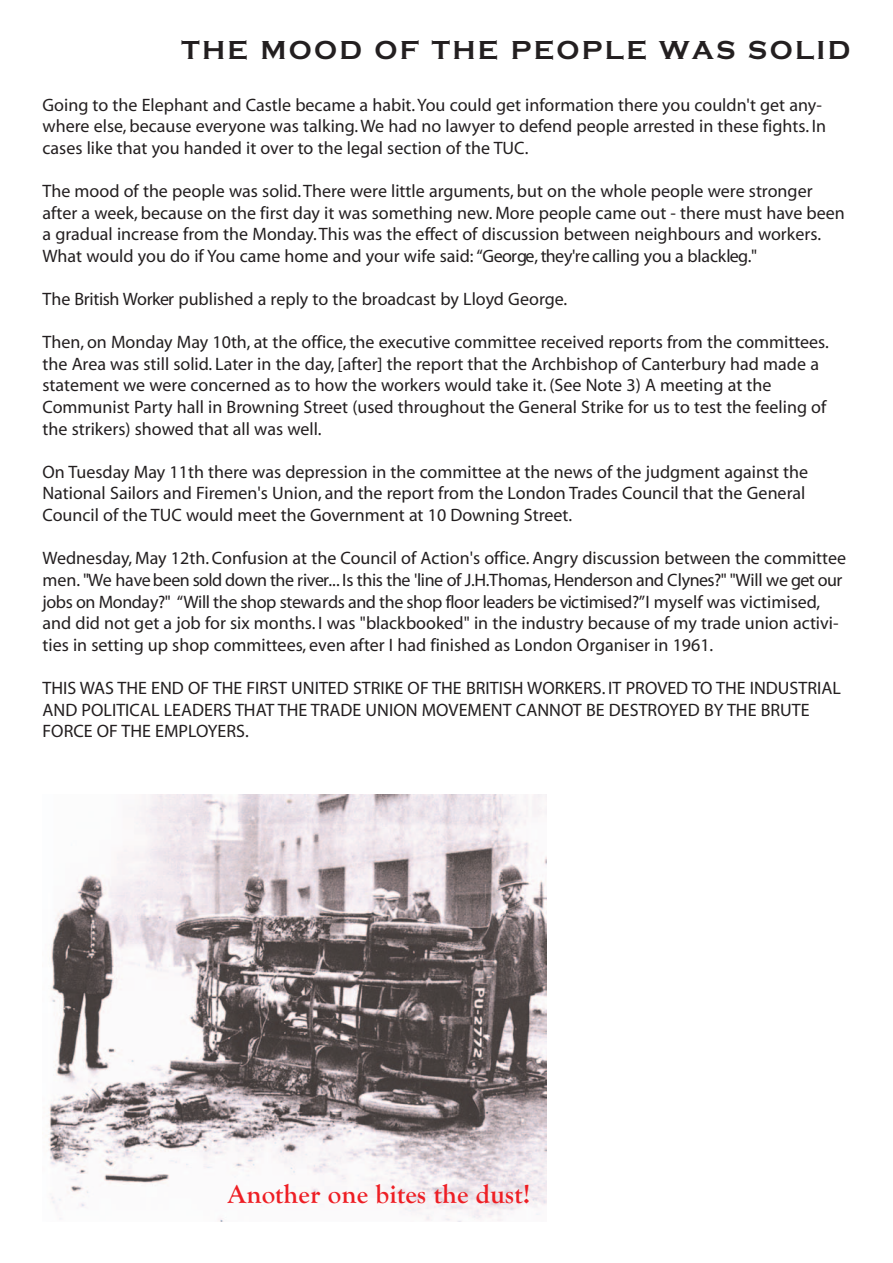
<style>
.page{position:relative;width:893px;height:1263px;background:#fff}
.page>*{position:absolute;margin:0;border:0;box-sizing:border-box;transform-origin:0 0}
.t1{font:700 27px "Copperplate Gothic";letter-spacing:.085em;color:#231f20}
.t2{font:700 27px "Goudy Old Style T";color:#ee1e24}
.t3{font:18px/21.6px "Myriad";color:#231f20}
</style>
<div class="page">
<img style="left:45px;top:795px;width:501px;height:427px">
<h1 class="t1" style="left:182px;top:34px;width:670px">THE MOOD OF THE PEOPLE WAS SOLID</h1>
<p class="t3" style="left:43px;top:95px;width:785px">Going to the Elephant and Castle became a habit. You could get information there you couldn't get any&shy;where else, because everyone was talking. We had no lawyer to defend people arrested in these fights. In cases like that you handed it over to the legal section of the TUC.</p>
<p class="t3" style="left:43px;top:182px;width:804px">The mood of the people was solid. There were little arguments, but on the whole people were stronger after a week, because on the first day it was something new. More people came out - there must have been a gradual increase from the Monday. This was the effect of discussion between neighbours and workers.<br>What would you do if You came home and your wife said: “George, they're calling you a blackleg."</p>
<p class="t3" style="left:43px;top:290px;width:526px">The British Worker published a reply to the broadcast by Lloyd George.</p>
<p class="t3" style="left:43px;top:333px;width:788px">Then, on Monday May 10th, at the office, the executive committee received reports from the committees. the Area was still solid. Later in the day, [after] the report that the Archbishop of Canterbury had made a statement we were concerned as to how the workers would take it. (See Note 3) A meeting at the Communist Party hall in Browning Street (used throughout the General Strike for us to test the feeling of the strikers) showed that all was well.</p>
<p class="t3" style="left:43px;top:463px;width:767px">On Tuesday May 11th there was depression in the committee at the news of the judgment against the<br>National Sailors and Firemen's Union, and the report from the London Trades Council that the General<br>Council of the TUC would meet the Government at 10 Downing Street.</p>
<p class="t3" style="left:43px;top:549px;width:805px">Wednesday, May 12th. Confusion at the Council of Action's office. Angry discussion between the committee men. "We have been sold down the river... Is this the 'line of J.H.Thomas, Henderson and Clynes?" "Will we get our jobs on Monday?" “Will the shop stewards and the shop floor leaders be victimised?”I myself was victimised, and did not get a job for six months. I was "blackbooked" in the industry because of my trade union activi&shy;ties in setting up shop committees, even after I had finished as London Organiser in 1961.</p>
<p class="t3" style="left:43px;top:679px;width:800px">THIS WAS THE END OF THE FIRST UNITED STRIKE OF THE BRITISH WORKERS. IT PROVED TO THE INDUSTRIAL<br>AND POLITICAL LEADERS THAT THE TRADE UNION MOVEMENT CANNOT BE DESTROYED BY THE BRUTE<br>FORCE OF THE EMPLOYERS.</p>
<h1 class="t2" style="left:228px;top:1178px;width:304px">Another one bites the dust!</h1>
</div>
